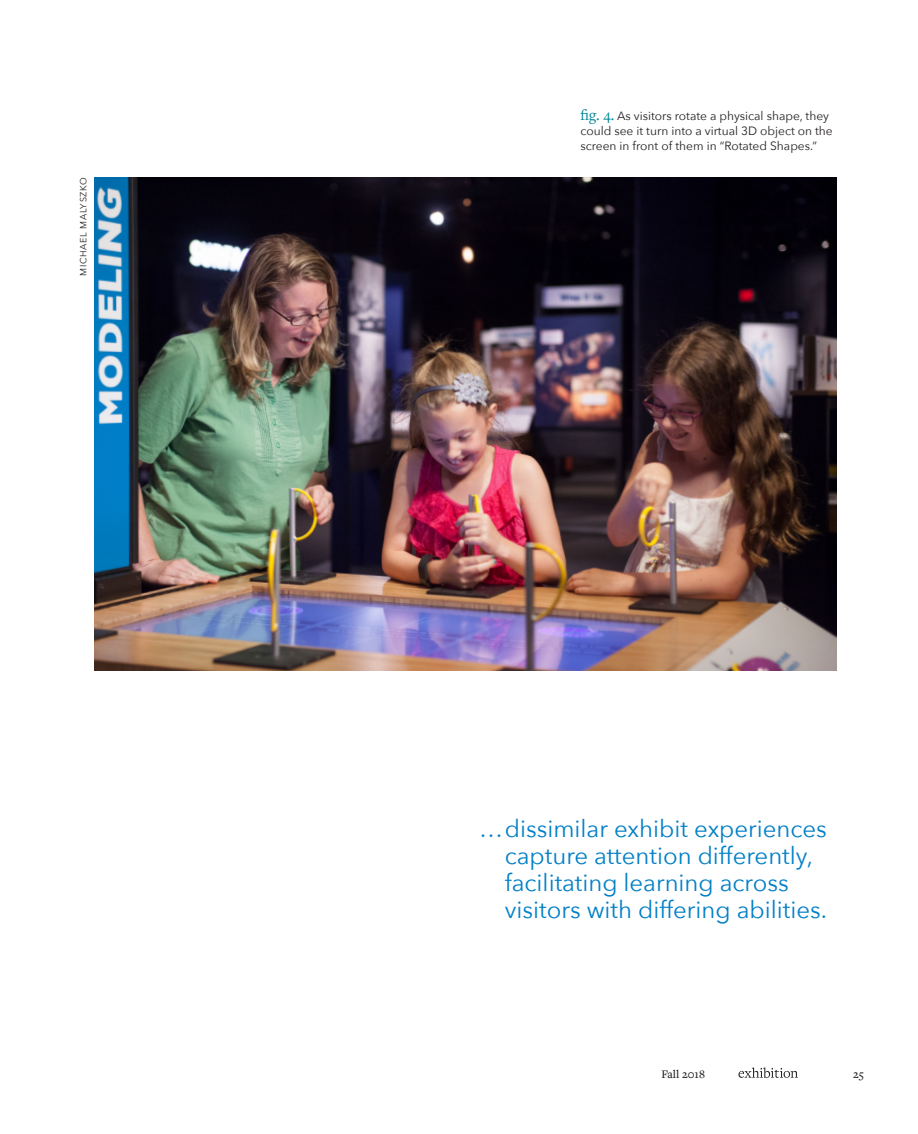
<style>
.page{position:relative;width:918px;height:1134px;background:#fff}
.page>*{position:absolute;margin:0;border:0;box-sizing:border-box;transform-origin:0 0}
.t1{font:24px/27px "Avenir Next";color:#007fc7}
.t2{font:12px/15px "Avenir Next";color:#231f20}
.t3{font:500 12px "Freight Text Pro";color:#231f20}
.t4{font:9px "Avenir Next";letter-spacing:.075em;color:#231f20}
.s1{font-family:"Freight Text Pro";font-size:15.75px;color:#008599}
</style>
<div class="page">
<svg style="left:738px;top:1067px;width:60px;height:11px"></svg>
<img style="left:94px;top:177px;width:743px;height:494px">
<p class="t4" style="left:76px;top:276px;width:100px;rotate:-90deg">MICHAEL MALYSZKO</p>
<p class="t2" style="left:580px;top:108px;width:254px"><span class="s1">fig. 4.</span> As visitors rotate a physical shape, they could see it turn into a virtual 3D object on the screen in front of them in “Rotated Shapes.”</p>
<h1 class="t1" style="left:505px;top:814px;width:324px;text-indent:-25px">…dissimilar exhibit experiences capture attention differently, facilitating learning across visitors with differing abilities.</h1>
<p class="t3" style="left:661px;top:1066px;width:45px">Fall 2018</p>
<p class="t3" style="left:853px;top:1066px;width:12px">25</p>
</div>
